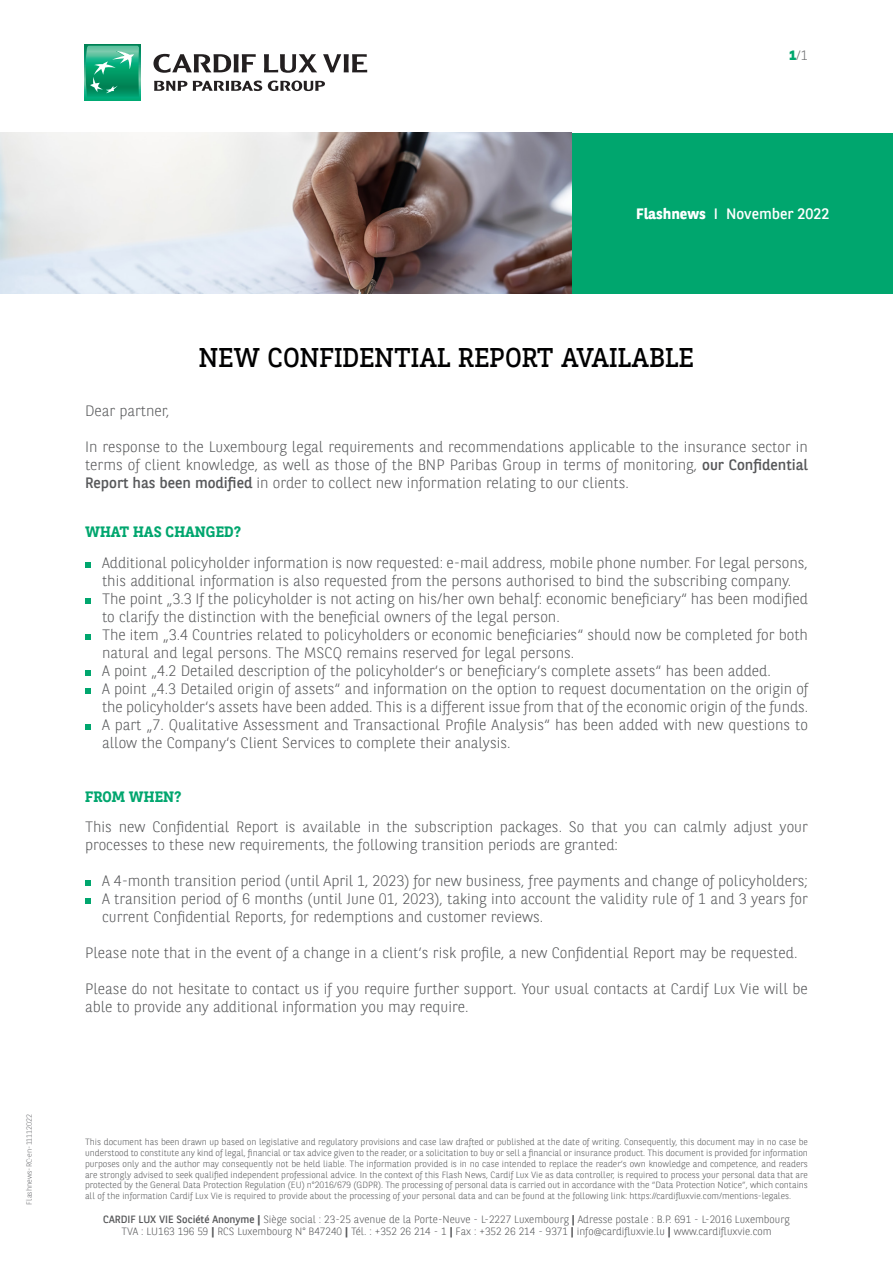
<style>
.page{position:relative;width:893px;height:1263px;background:#fff}
.page>*{position:absolute;margin:0;border:0;box-sizing:border-box;transform-origin:0 0}
.Chapitre{font:27px "BNPP Slab Serif";color:#000001}
.Body{font:300 15px/18px "BNPP Sans";color:#57585a}
.Titre_1{font:700 15px "BNPP Slab Serif";color:#00a66e}
.Body-2{font:15px "BNPP Sans";color:#fff}
.t1{font:300 13.5px "BNPP Sans";color:#6c6d70}
.t2{font:300 10.5px/12.6px "BNPP Sans";color:#57585a;text-align:center}
.Note_bas_de_page{font:300 9px/10.8px "BNPP Sans";color:#57585a;text-align:justify}
.t3{font:300 7.5px "BNPP Sans";color:#6c6d70}
.s1{font-weight:800;color:#00a66e}
.s2{font-weight:700}
.s3{font-weight:400}
</style>
<div class="page">
<div style="left:85px;top:45px;width:55px;height:55px;background:#00ab79"></div>
<svg style="left:86px;top:46px;width:53px;height:50px"></svg>
<svg style="left:153px;top:54px;width:103px;height:19px"></svg>
<svg style="left:264px;top:54px;width:53px;height:19px"></svg>
<svg style="left:323px;top:54px;width:44px;height:18px"></svg>
<svg style="left:154px;top:81px;width:33px;height:10px"></svg>
<svg style="left:193px;top:81px;width:69px;height:10px"></svg>
<svg style="left:268px;top:81px;width:57px;height:10px"></svg>
<svg style="left:85px;top:562px;width:6px;height:6px"></svg>
<svg style="left:85px;top:598px;width:6px;height:6px"></svg>
<svg style="left:85px;top:634px;width:6px;height:6px"></svg>
<svg style="left:85px;top:670px;width:6px;height:6px"></svg>
<svg style="left:85px;top:688px;width:6px;height:6px"></svg>
<svg style="left:85px;top:724px;width:6px;height:6px"></svg>
<svg style="left:85px;top:880px;width:6px;height:6px"></svg>
<svg style="left:85px;top:898px;width:6px;height:6px"></svg>
<div style="left:572px;top:133px;width:321px;height:160px;background:#00a66e"></div>
<img style="left:0;top:133px;width:571px;height:161px">
<p class="t1" style="left:789px;top:46px;width:20px"><span class="s1">1</span>/1</p>
<p class="t3" style="left:24px;top:1204px;width:92px;rotate:-90deg">Flashnews-RC-en-11112022</p>
<p class="Body-2" style="left:636px;top:203px;width:195px"><span class="s2">Flashnews</span> I November 2022</p>
<p class="Chapitre" style="left:199px;top:340px;width:497px">NEW CONFIDENTIAL REPORT AVAILABLE</p>
<p class="Body" style="left:85px;top:401px;width:86px">Dear partner,</p>
<p class="Body" style="left:85px;top:437px;width:724px;text-align:justify">In response to the Luxembourg legal requirements and recommendations applicable to the insurance sector in terms of client knowledge, as well as those of the BNP Paribas Group in terms of monitoring, <span class="s3">our Confidential Report has been modified</span> in order to collect new information relating to our clients.</p>
<p class="Titre_1" style="left:85px;top:521px;width:157px">WHAT HAS CHANGED?</p>
<p class="Body" style="left:102px;top:553px;width:707px">Additional policyholder information is now requested: e-mail address, mobile phone number. For legal persons, this additional information is also requested from the persons authorised to bind the subscribing company.</p>
<p class="Body" style="left:102px;top:589px;width:707px">The point „3.3 If the policyholder is not acting on his/her own behalf: economic beneficiary“ has been modified to clarify the distinction with the beneficial owners of the legal person.</p>
<p class="Body" style="left:102px;top:625px;width:707px">The item „3.4 Countries related to policyholders or economic beneficiaries“ should now be completed for both natural and legal persons. The MSCQ remains reserved for legal persons.</p>
<p class="Body" style="left:102px;top:661px;width:670px">A point „4.2 Detailed description of the policyholder‘s or beneficiary‘s complete assets“ has been added.</p>
<p class="Body" style="left:102px;top:679px;width:708px">A point „4.3 Detailed origin of assets“ and information on the option to request documentation on the origin of the policyholder‘s assets have been added. This is a different issue from that of the economic origin of the funds.</p>
<p class="Body" style="left:102px;top:715px;width:707px">A part „7. Qualitative Assessment and Transactional Profile Analysis“ has been added with new questions to allow the Company‘s Client Services to complete their analysis.</p>
<p class="Titre_1" style="left:85px;top:786px;width:98px">FROM WHEN?</p>
<p class="Body" style="left:85px;top:817px;width:724px">This new Confidential Report is available in the subscription packages. So that you can calmly adjust your processes to these new requirements, the following transition periods are granted:</p>
<p class="Body" style="left:102px;top:871px;width:707px">A 4-month transition period (until April 1, 2023) for new business, free payments and change of policyholders;</p>
<p class="Body" style="left:102px;top:889px;width:707px">A transition period of 6 months (until June 01, 2023), taking into account the validity rule of 1 and 3 years for current Confidential Reports, for redemptions and customer reviews.</p>
<p class="Body" style="left:85px;top:943px;width:714px">Please note that in the event of a change in a client’s risk profile, a new Confidential Report may be requested.</p>
<p class="Body" style="left:85px;top:979px;width:724px">Please do not hesitate to contact us if you require further support. Your usual contacts at Cardif Lux Vie will be able to provide any additional information you may require.</p>
<p class="Note_bas_de_page" style="left:85px;top:1136px;width:724px">This document has been drawn up based on legislative and regulatory provisions and case law drafted or published at the date of writing. Consequently, this document may in no case be understood to constitute any kind of legal, financial or tax advice given to the reader, or a solicitation to buy or sell a financial or insurance product. This document is provided for information purposes only and the author may consequently not be held liable. The information provided is in no case intended to replace the reader’s own knowledge and competence, and readers are strongly advised to seek qualified independent professional advice. In the context of this Flash News, Cardif Lux Vie as data controller, is required to process your personal data that are protected by the General Data Protection Regulation (EU) n°2016/679 (GDPR). The processing of personal data is carried out in accordance with the “Data Protection Notice”, which contains all of the information Cardif Lux Vie is required to provide about the processing of your personal data and can be found at the following link: https://cardifluxvie.com/mentions-legales.</p>
<p class="t2" style="left:103px;top:1212px;width:688px"><span class="s3">CARDIF LUX VIE Société Anonyme</span> <span class="s2">|</span> Siège social : 23-25 avenue de la Porte-Neuve - L-2227 Luxembourg <span class="s2">|</span> Adresse postale : B.P. 691 - L-2016 Luxembourg<br>TVA : LU163 196 59 <span class="s2">|</span> RCS Luxembourg N° B47240 <span class="s2">|</span> Tél. : +352 26 214 - 1 <span class="s2">|</span> Fax : +352 26 214 - 9371 <span class="s2">|</span> info@cardifluxvie.lu <span class="s2">|</span> www.cardifluxvie.com</p>
</div>
